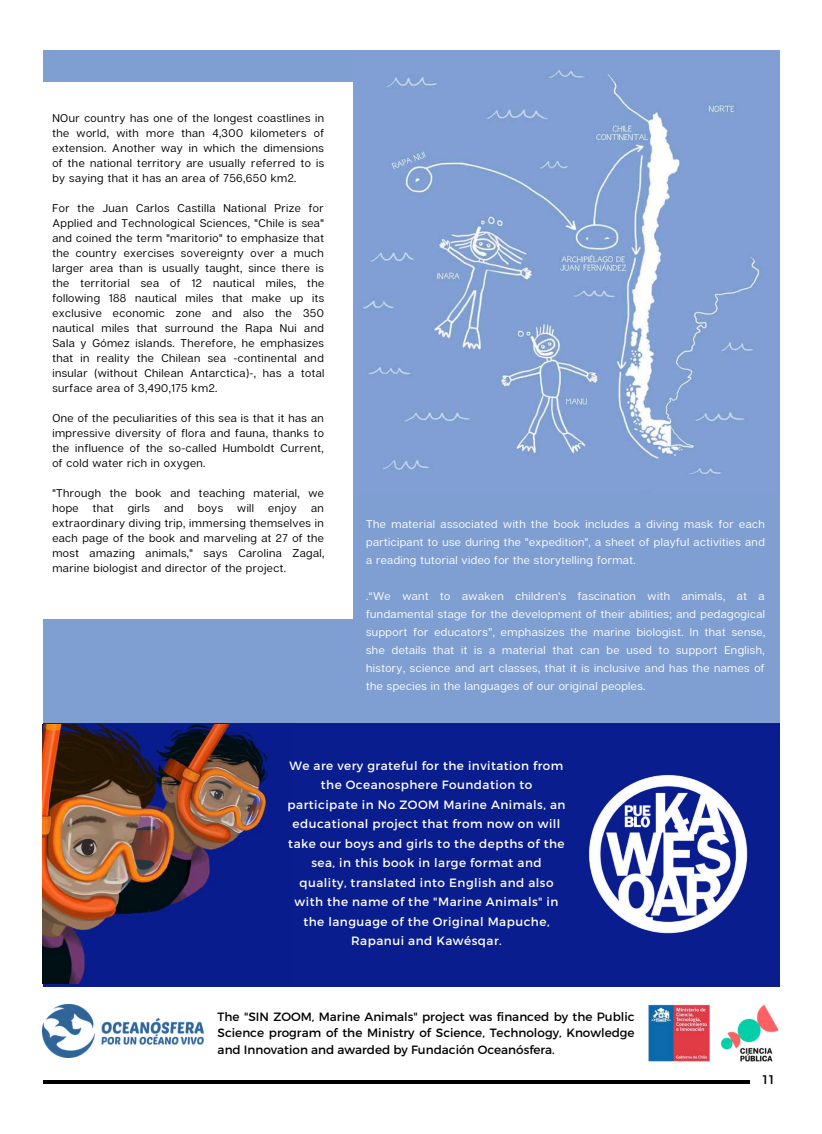
<style>
.page{position:relative;width:822px;height:1134px;background:#fff}
.page>*{position:absolute;margin:0;border:0;box-sizing:border-box;transform-origin:0 0}
.t1{font:12.5px "Montserrat";color:#000}
.t2{font:12px/19.5px "Montserrat";letter-spacing:.04em;color:#fff;text-align:center}
.t3{font:12px/16.5px "Montserrat";color:#000;text-align:justify}
.t4{font:11.2px/15px "Articulat CF";letter-spacing:.04em;color:#000;text-align:justify}
.t5{font:11.2px/18px "Articulat CF";letter-spacing:.04em;color:#fff;text-align:justify}
</style>
<div class="page">
<div style="left:43px;top:51px;width:736px;height:689px;background:#7f9fd3"></div>
<div style="left:43px;top:724px;width:736px;height:263px;background:#0a1d8e"></div>
<img style="left:43px;top:724px;width:229px;height:260px">
<img style="left:352px;top:69px;width:415px;height:425px">
<hr style="left:43px;top:1080px;width:706px;height:4px;background:#000">
<img style="left:589px;top:775px;width:159px;height:159px">
<img style="left:648px;top:1005px;width:131px;height:57px">
<div style="left:0;top:82px;width:352px;height:537px;background:#fff"></div>
<img style="left:43px;top:1005px;width:160px;height:52px">
<p class="t4" style="left:52px;top:110px;width:273px">NOur country has one of the longest coastlines in the world, with more than 4,300 kilometers of extension. Another way in which the dimensions of the national territory are usually referred to is by saying that it has an area of 756,650 km2.</p>
<p class="t4" style="left:52px;top:200px;width:273px">For the Juan Carlos Castilla National Prize for Applied and Technological Sciences, "Chile is sea" and coined the term "maritorio" to emphasize that the country exercises sovereignty over a much larger area than is usually taught, since there is the territorial sea of 12 nautical miles, the following 188 nautical miles that make up its exclusive economic zone and also the 350 nautical miles that surround the Rapa Nui and Sala y Gómez islands. Therefore, he emphasizes that in reality the Chilean sea -continental and insular (without Chilean Antarctica)-, has a total surface area of 3,490,175 km2.</p>
<p class="t4" style="left:52px;top:410px;width:273px">One of the peculiarities of this sea is that it has an impressive diversity of flora and fauna, thanks to the influence of the so-called Humboldt Current, of cold water rich in oxygen.</p>
<p class="t4" style="left:52px;top:485px;width:273px">"Through the book and teaching material, we hope</p>
<p class="t4" style="left:93px;top:500px;width:22px">that</p>
<p class="t4" style="left:128px;top:500px;width:24px">girls</p>
<p class="t4" style="left:164px;top:500px;width:21px">and</p>
<p class="t4" style="left:198px;top:500px;width:27px">boys</p>
<p class="t4" style="left:237px;top:500px;width:18px">will</p>
<p class="t4" style="left:268px;top:500px;width:30px">enjoy</p>
<p class="t4" style="left:52px;top:500px;width:273px;text-indent:259px">an extraordinary diving trip, immersing themselves in each page of the book and marveling at 27 of the most amazing animals," says Carolina Zagal, marine biologist and director of the project.</p>
<p class="t5" style="left:366px;top:515px;width:400px">The material associated with the book includes a diving mask for each participant to use during the "expedition", a sheet of playful activities and a reading tutorial video for the storytelling format.</p>
<p class="t5" style="left:366px;top:587px;width:401px">.“We want to awaken children's fascination with animals, at a fundamental stage for the development of their abilities; and pedagogical support for educators”, emphasizes the marine biologist. In that sense, she details that it is a material that can be used to support English, history, science and art classes, that it is inclusive and has the names of the species in the languages of our original peoples.</p>
<p class="t2" style="left:288px;top:755px;width:279px">We are very grateful for the invitation from the Oceanosphere Foundation to participate in No ZOOM Marine Animals, an educational project that from now on will take our boys and girls to the depths of the sea, in this book in large format and quality, translated into English and also with the name of the "Marine Animals" in the language of the Original Mapuche, Rapanui and Kawésqar.</p>
<p class="t3" style="left:218px;top:1007px;width:419px">The "SIN ZOOM, Marine Animals" project was financed by the Public Science program of the Ministry of Science, Technology, Knowledge and Innovation and awarded by Fundación Oceanósfera.</p>
<p class="t1" style="left:763px;top:1072px;width:12px">11</p>
</div>
